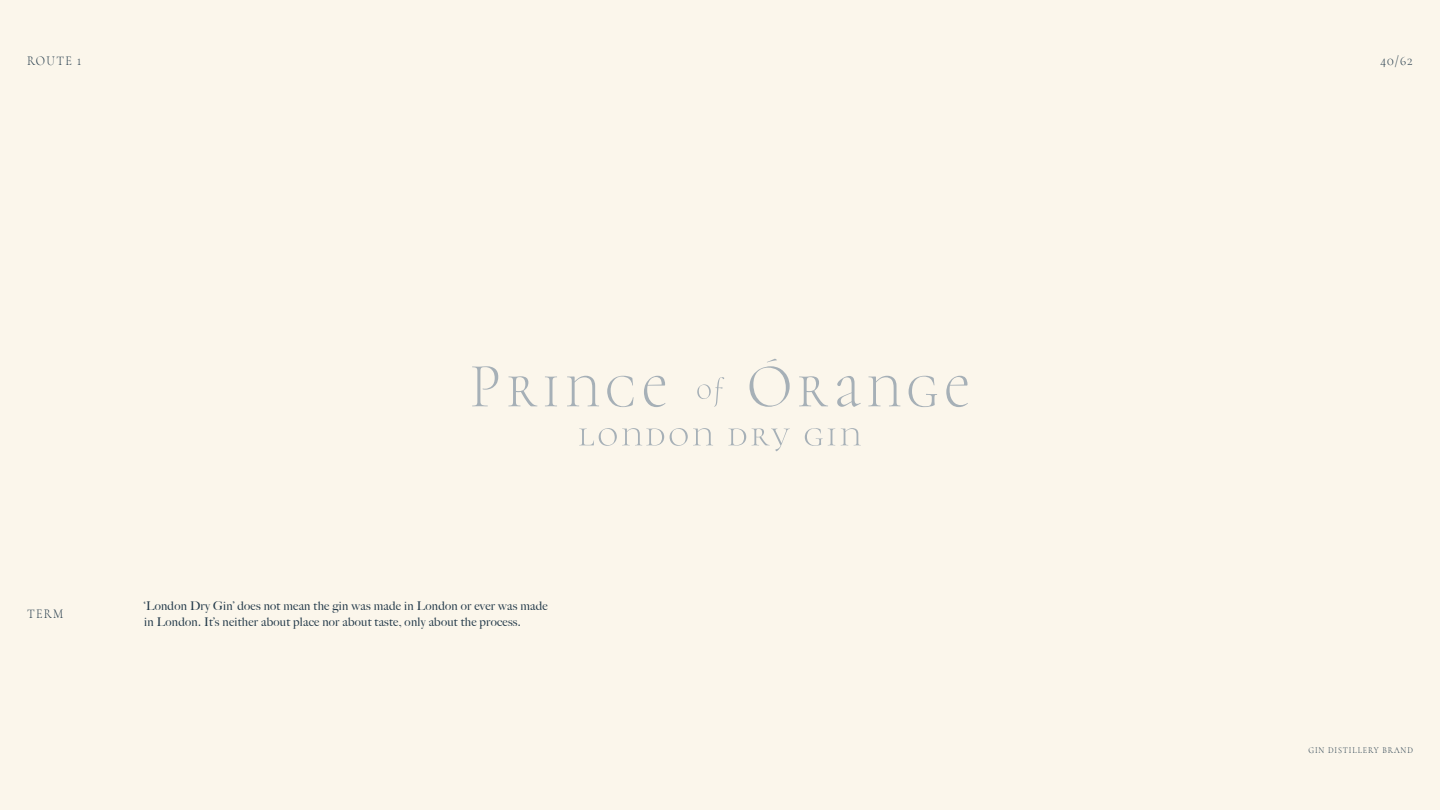
<style>
.page{position:relative;width:1440px;height:810px;background:#fbf6eb}
.page>*{position:absolute;margin:0;border:0;box-sizing:border-box;transform-origin:0 0}
.t1{font:300 13.5px "Cormorant Unicase";letter-spacing:.11em;color:#223949;scale:.9 1}
.t2{font:500 12px/16.5px "Big Caslon";letter-spacing:.02em;color:#223949}
.t3{font:300 9px "Cormorant Unicase";letter-spacing:.11em;color:#223949;scale:.9 1}
</style>
<div class="page">
<svg style="left:472px;top:366px;width:26px;height:40px"></svg>
<svg style="left:508px;top:376px;width:29px;height:30px"></svg>
<svg style="left:545px;top:377px;width:12px;height:29px"></svg>
<svg style="left:567px;top:376px;width:32px;height:30px"></svg>
<svg style="left:607px;top:376px;width:27px;height:31px"></svg>
<svg style="left:644px;top:376px;width:21px;height:31px"></svg>
<svg style="left:697px;top:377px;width:27px;height:30px"></svg>
<svg style="left:799px;top:376px;width:29px;height:30px"></svg>
<svg style="left:837px;top:376px;width:24px;height:31px"></svg>
<svg style="left:868px;top:376px;width:32px;height:30px"></svg>
<svg style="left:909px;top:376px;width:28px;height:31px"></svg>
<svg style="left:946px;top:376px;width:22px;height:31px"></svg>
<svg style="left:750px;top:359px;width:40px;height:48px"></svg>
<svg style="left:579px;top:428px;width:85px;height:18px"></svg>
<svg style="left:670px;top:428px;width:43px;height:18px"></svg>
<svg style="left:728px;top:428px;width:18px;height:18px"></svg>
<svg style="left:752px;top:428px;width:38px;height:23px"></svg>
<svg style="left:805px;top:428px;width:30px;height:18px"></svg>
<svg style="left:841px;top:428px;width:19px;height:17px"></svg>
<p class="t1" style="left:27px;top:53px;width:62px">ROUTE 1</p>
<p class="t1" style="left:1380px;top:53px;width:37px">40/62</p>
<p class="t1" style="left:27px;top:605px;width:42px">TERM</p>
<p class="t2" style="left:144px;top:597px;width:405px">‘London Dry Gin’ does not mean the gin was made in London or ever was made in London. It’s neither about place nor about taste, only about the process.</p>
<p class="t3" style="left:1308px;top:744px;width:118px">GIN DISTILLERY BRAND</p>
</div>
